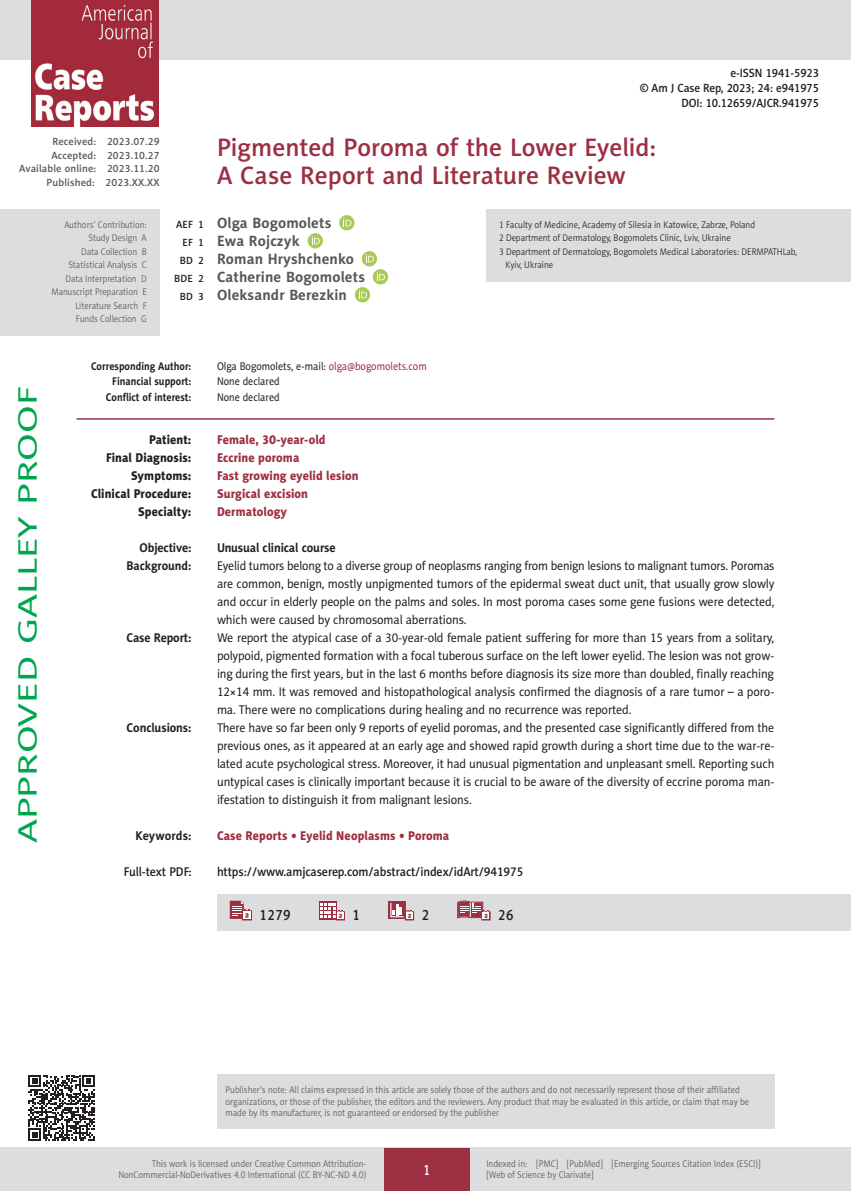
<style>
.page{position:relative;width:851px;height:1191px;background:#fff}
.page>*{position:absolute;margin:0;border:0;box-sizing:border-box;transform-origin:0 0}
.t1{font:27px "Naomi Sans EFN";color:#00a54f;scale:1.5 1}
.AJCR_Tytul{font:25.5px/28.5px "Naomi Sans EFN Medium";color:#9d2f42}
.AJCR_Autorzy{font:700 15px "Naomi Sans EFN";letter-spacing:.01em;color:#57585a}
.AJCR_dane{font:15px "Naomi Sans EFN Medium";letter-spacing:.03em;color:#231f20;scale:.9 1}
.t2{font:15px "Naomi Sans EFN Medium";color:#fff;scale:.8 1}
.AJCR_Summary_body{font:12.75px/18px "Naomi Sans EFN";letter-spacing:-.01em;color:#231f20;text-align:justify;scale:.95 1}
.AJCR_Summary_body-2{font:12.75px/18px "Naomi Sans EFN";letter-spacing:-.01em;color:#231f20;text-align:justify;scale:.94 1}
.AJCR_keywords{font:12.75px "Naomi Sans EFN Heavy";letter-spacing:.005em;color:#9d2f42;scale:.95 1}
.AJCR_full_text_pdf{font:12.75px "Naomi Sans EFN Medium";letter-spacing:-.01em;color:#231f20;scale:.95 1}
.AJCR_keywords-2{font:12.75px "Naomi Sans EFN Heavy";letter-spacing:.005em;color:#231f20;scale:.95 1}
.AJCR_Summary_body-3{font:700 12.75px "Naomi Sans EFN";letter-spacing:-.01em;color:#231f20;scale:.95 1}
.AJCR_Summary_body-4{font:700 12.75px "Naomi Sans EFN";letter-spacing:-.01em;color:#231f20;scale:.94 1}
.AJCR_keywords-3{font:700 12.75px "Naomi Sans EFN";letter-spacing:.005em;color:#231f20;scale:.95 1}
.AJCR_full_text_pdf-2{font:12px "Naomi Sans EFN Medium";letter-spacing:-.01em;color:#231f20;scale:.95 1}
.AJCR_Adres{font:11.25px "Naomi Sans EFN";color:#231f20;scale:.9 1}
.AJCR_Adres-2{font:700 11.25px "Naomi Sans EFN";color:#231f20;scale:.9 1}
.t3{font:10.5px "Naomi Sans EFN Medium";letter-spacing:.01em;color:#57585a}
.AJCR_pagina_indeksy{font:9.75px/11.2px "Naomi Sans EFN Light";color:#57585a;scale:.9 1}
.AJCR_Afiliacja{font:9.75px/13.5px "Naomi Sans EFN Light";color:#231f20;scale:.9 1}
.s1{font-family:"Naomi Sans EFN Medium";font-weight:400;font-size:10.5px;color:#231f20}
.s2{color:#9d2f42}
</style>
<div class="page">
<div style="left:217px;top:894px;width:633px;height:36px;background:#dcdddf"></div>
<svg style="left:230px;top:900px;width:22px;height:20px"></svg>
<div style="left:319px;top:901px;width:17px;height:18px;background:#9d2f42"></div>
<svg style="left:320px;top:902px;width:25px;height:18px"></svg>
<div style="left:388px;top:901px;width:18px;height:18px;background:#9d2f42"></div>
<svg style="left:390px;top:903px;width:24px;height:17px"></svg>
<svg style="left:457px;top:900px;width:33px;height:20px"></svg>
<hr style="left:77px;top:418px;width:697px;height:2px;background:#9d2f42">
<div style="left:339px;top:215px;width:15px;height:15px;background:#a9cb55;border-radius:50%"></div>
<svg style="left:343px;top:218px;width:8px;height:8px"></svg>
<svg style="left:307px;top:233px;width:16px;height:15px"></svg>
<svg style="left:312px;top:236px;width:8px;height:8px"></svg>
<svg style="left:361px;top:251px;width:16px;height:15px"></svg>
<svg style="left:366px;top:254px;width:8px;height:8px"></svg>
<div style="left:373px;top:269px;width:15px;height:15px;background:#a9cb55;border-radius:50%"></div>
<svg style="left:377px;top:272px;width:8px;height:8px"></svg>
<div style="left:355px;top:287px;width:15px;height:15px;background:#a9cb55;border-radius:50%"></div>
<svg style="left:359px;top:290px;width:8px;height:8px"></svg>
<div style="left:0;top:210px;width:159px;height:126px;background:#dcdddf"></div>
<div style="left:486px;top:210px;width:364px;height:72px;background:#dcdddf"></div>
<svg style="left:28px;top:1075px;width:67px;height:66px"></svg>
<div style="left:217px;top:1074px;width:557px;height:54px;background:#dcdddf"></div>
<div style="left:0;top:0;width:850px;height:60px;background:#dcdddf"></div>
<img style="left:32px;top:0;width:127px;height:127px">
<div style="left:0;top:1148px;width:850px;height:43px;background:#dcdddf"></div>
<div style="left:384px;top:1147px;width:85px;height:43px;background:#9d2f42"></div>
<p class="t3" style="left:52px;top:136px;width:109px">Received: 2023.07.29</p>
<p class="t3" style="left:51px;top:149px;width:110px">Accepted: 2023.10.27</p>
<p class="t3" style="left:19px;top:163px;width:142px">Available online: 2023.11.20</p>
<p class="t3" style="left:47px;top:176px;width:114px">Published: 2023.XX.XX</p>
<p class="AJCR_pagina_indeksy" style="left:64px;top:219px;width:93px">Authors’ Contribution:</p>
<p class="AJCR_pagina_indeksy" style="left:88px;top:232px;width:66px">Study Design A</p>
<p class="AJCR_pagina_indeksy" style="left:81px;top:246px;width:74px">Data Collection B</p>
<p class="AJCR_pagina_indeksy" style="left:68px;top:259px;width:89px">Statistical Analysis C</p>
<p class="AJCR_pagina_indeksy" style="left:65px;top:273px;width:92px">Data Interpretation D</p>
<p class="AJCR_pagina_indeksy" style="left:51px;top:286px;width:107px">Manuscript Preparation E</p>
<p class="AJCR_pagina_indeksy" style="left:75px;top:300px;width:81px">Literature Search F</p>
<p class="AJCR_pagina_indeksy" style="left:76px;top:313px;width:80px">Funds Collection G</p>
<p class="AJCR_full_text_pdf-2" style="left:730px;top:66px;width:95px">e-ISSN 1941-5923</p>
<p class="AJCR_full_text_pdf-2" style="left:639px;top:81px;width:190px">© Am J Case Rep, 2023; 24: e941975</p>
<p class="AJCR_full_text_pdf-2" style="left:681px;top:96px;width:146px">DOI: 10.12659/AJCR.941975</p>
<p class="AJCR_Tytul" style="left:217px;top:133px;width:441px">Pigmented Poroma of the Lower Eyelid:<br>A Case Report and Literature Review</p>
<p class="AJCR_Autorzy" style="left:176px;top:214px;width:157px"><span class="s1">AEF 1</span> Olga Bogomolets</p>
<p class="AJCR_Autorzy" style="left:182px;top:232px;width:119px"><span class="s1">EF 1</span> Ewa Rojczyk</p>
<p class="AJCR_Autorzy" style="left:180px;top:250px;width:176px"><span class="s1">BD 2</span> Roman Hryshchenko</p>
<p class="AJCR_Autorzy" style="left:174px;top:268px;width:192px"><span class="s1">BDE 2</span> Catherine Bogomolets</p>
<p class="AJCR_Autorzy" style="left:180px;top:286px;width:169px"><span class="s1">BD 3</span> Oleksandr Berezkin</p>
<p class="AJCR_Afiliacja" style="left:499px;top:218px;width:286px">1 Faculty of Medicine, Academy of Silesia in Katowice, Zabrze, Poland</p>
<p class="AJCR_Afiliacja" style="left:499px;top:231px;width:259px">2 Department of Dermatology, Bogomolets Clinic, Lviv, Ukraine</p>
<p class="AJCR_Afiliacja" style="left:505px;top:245px;width:325px;text-indent:-6px">3 Department of Dermatology, Bogomolets Medical Laboratories: DERMPATHLab,<br>Kyiv, Ukraine</p>
<h1 class="t1" style="left:12px;top:843px;width:306px;rotate:-90deg">APPROVED GALLEY PROOF</h1>
<p class="AJCR_Adres-2" style="left:91px;top:359px;width:113px">Corresponding Author:</p>
<p class="AJCR_Adres" style="left:217px;top:359px;width:234px">Olga Bogomolets, e-mail: <span class="s2">olga@bogomolets.com</span></p>
<p class="AJCR_Adres-2" style="left:112px;top:375px;width:89px">Financial support:</p>
<p class="AJCR_Adres" style="left:217px;top:375px;width:71px">None declared</p>
<p class="AJCR_Adres-2" style="left:106px;top:391px;width:97px">Conflict of interest:</p>
<p class="AJCR_Adres" style="left:217px;top:391px;width:71px">None declared</p>
<p class="AJCR_keywords-2" style="left:149px;top:432px;width:46px">Patient:</p>
<p class="AJCR_keywords" style="left:217px;top:432px;width:116px">Female, 30-year-old</p>
<p class="AJCR_keywords-2" style="left:106px;top:450px;width:91px">Final Diagnosis:</p>
<p class="AJCR_keywords" style="left:217px;top:450px;width:88px">Eccrine poroma</p>
<p class="AJCR_keywords-2" style="left:131px;top:468px;width:65px">Symptoms:</p>
<p class="AJCR_keywords" style="left:217px;top:468px;width:150px">Fast growing eyelid lesion</p>
<p class="AJCR_keywords-2" style="left:91px;top:486px;width:107px">Clinical Procedure:</p>
<p class="AJCR_keywords" style="left:217px;top:486px;width:97px">Surgical excision</p>
<p class="AJCR_keywords-2" style="left:138px;top:504px;width:58px">Specialty:</p>
<p class="AJCR_keywords" style="left:217px;top:504px;width:75px">Dermatology</p>
<p class="AJCR_Summary_body-3" style="left:139px;top:540px;width:56px">Objective:</p>
<p class="AJCR_Summary_body-3" style="left:217px;top:540px;width:126px">Unusual clinical course</p>
<p class="AJCR_Summary_body-4" style="left:126px;top:558px;width:71px">Background:</p>
<p class="AJCR_Summary_body-2" style="left:217px;top:557px;width:594px">Eyelid tumors belong to a diverse group of neoplasms ranging from benign lesions to malignant tumors. Poromas are common, benign, mostly unpigmented tumors of the epidermal sweat duct unit, that usually grow slowly and occur in elderly people on the palms and soles. In most poroma cases some gene fusions were detected, which were caused by chromosomal aberrations.</p>
<p class="AJCR_Summary_body-3" style="left:126px;top:630px;width:70px">Case Report:</p>
<p class="AJCR_Summary_body" style="left:217px;top:629px;width:588px">We report the atypical case of a 30-year-old female patient suffering for more than 15 years from a solitary, polypoid, pigmented formation with a focal tuberous surface on the left lower eyelid. The lesion was not grow&shy;ing during the first years, but in the last 6 months before diagnosis its size more than doubled, finally reaching 12×14 mm. It was removed and histopathological analysis confirmed the diagnosis of a rare tumor – a poro&shy;ma. There were no complications during healing and no recurrence was reported.</p>
<p class="AJCR_Summary_body-3" style="left:127px;top:720px;width:70px">Conclusions:</p>
<p class="AJCR_Summary_body" style="left:217px;top:719px;width:588px">There have so far been only 9 reports of eyelid poromas, and the presented case significantly differed from the previous ones, as it appeared at an early age and showed rapid growth during a short time due to the war-re&shy;lated acute psychological stress. Moreover, it had unusual pigmentation and unpleasant smell. Reporting such untypical cases is clinically important because it is crucial to be aware of the diversity of eccrine poroma man&shy;ifestation to distinguish it from malignant lesions.</p>
<p class="AJCR_keywords-3" style="left:135px;top:828px;width:60px">Keywords:</p>
<p class="AJCR_keywords" style="left:217px;top:828px;width:246px">Case Reports • Eyelid Neoplasms • Poroma</p>
<p class="AJCR_full_text_pdf" style="left:124px;top:864px;width:73px">Full-text PDF:</p>
<p class="AJCR_full_text_pdf" style="left:217px;top:864px;width:324px">https://www.amjcaserep.com/abstract/index/idArt/941975</p>
<p class="AJCR_dane" style="left:259px;top:906px;width:36px">1279</p>
<p class="AJCR_dane" style="left:352px;top:906px;width:10px">1</p>
<p class="AJCR_dane" style="left:421px;top:906px;width:10px">2</p>
<p class="AJCR_dane" style="left:498px;top:906px;width:19px">26</p>
<p class="AJCR_pagina_indeksy" style="left:225px;top:1084px;width:583px">Publisher’s note: All claims expressed in this article are solely those of the authors and do not necessarily represent those of their affiliated organizations, or those of the publisher, the editors and the reviewers. Any product that may be evaluated in this article, or claim that may be made by its manufacturer, is not guaranteed or endorsed by the publisher</p>
<p class="AJCR_pagina_indeksy" style="left:118px;top:1158px;width:277px;text-align:right">This work is licensed under Creative Common Attribution-<br>NonCommercial-NoDerivatives 4.0 International (CC BY-NC-ND 4.0)</p>
<p class="t2" style="left:423px;top:1160px;width:10px">1</p>
<p class="AJCR_pagina_indeksy" style="left:486px;top:1158px;width:306px">Indexed in: [PMC] [PubMed] [Emerging Sources Citation Index (ESCI)] [Web of Science by Clarivate]</p>
</div>
